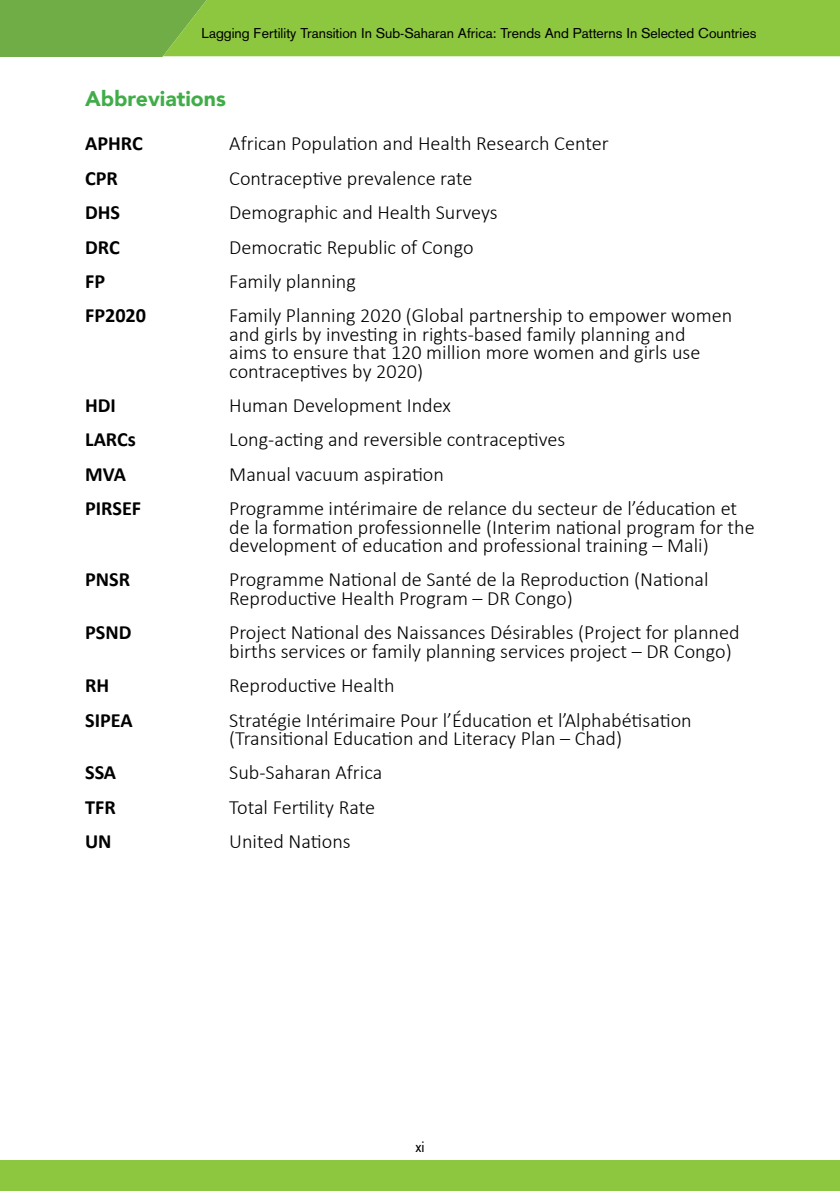
<style>
.page{position:relative;width:840px;height:1191px;background:#fff}
.page>*{position:absolute;margin:0;border:0;box-sizing:border-box;transform-origin:0 0}
.t1{font:900 21.2px "Avenir";color:#41ad49}
.t2{font:300 20.2px/18.4px "Calibri";color:#000}
.t3{font:700 20.2px "Calibri";color:#000}
.t4{font:14.8px "Akzidenz Grotesk";color:#000}
.t5{font:14px "Akzidenz Grotesk";color:#000}
</style>
<div class="page">
<div style="left:0;top:0;width:242px;height:56px;background:#70ad47"></div>
<svg style="left:160px;top:56px;width:679px;height:1px"></svg>
<div style="left:163px;top:0;width:676px;height:56px;background:#8dc63f"></div>
<div style="left:0;top:1160px;width:839px;height:31px;background:#8dc63f"></div>
<p class="t5" style="left:201px;top:25px;width:556px">Lagging Fertility Transition In Sub-Saharan Africa: Trends And Patterns In Selected Countries</p>
<p class="t1" style="left:85px;top:81px;width:142px">Abbreviations</p>
<p class="t3" style="left:85px;top:131px;width:59px">APHRC</p>
<p class="t2" style="left:229px;top:134px;width:381px">African Population and Health Research Center</p>
<p class="t3" style="left:85px;top:165px;width:34px">CPR</p>
<p class="t2" style="left:229px;top:169px;width:245px">Contraceptive prevalence rate</p>
<p class="t3" style="left:85px;top:199px;width:37px">DHS</p>
<p class="t2" style="left:229px;top:203px;width:270px">Demographic and Health Surveys</p>
<p class="t3" style="left:85px;top:234px;width:36px">DRC</p>
<p class="t2" style="left:229px;top:237px;width:246px">Democratic Republic of Congo</p>
<p class="t3" style="left:85px;top:268px;width:22px">FP</p>
<p class="t2" style="left:229px;top:272px;width:128px">Family planning</p>
<p class="t3" style="left:85px;top:303px;width:62px">FP2020</p>
<p class="t2" style="left:229px;top:306px;width:504px">Family Planning 2020 (Global partnership to empower women and girls by investing in rights-based family planning and<br>aims to ensure that 120 million more women and girls use contraceptives by 2020)</p>
<p class="t3" style="left:85px;top:392px;width:32px">HDI</p>
<p class="t2" style="left:229px;top:396px;width:223px">Human Development Index</p>
<p class="t3" style="left:85px;top:427px;width:52px">LARCs</p>
<p class="t2" style="left:229px;top:430px;width:337px">Long-acting and reversible contraceptives</p>
<p class="t3" style="left:85px;top:461px;width:42px">MVA</p>
<p class="t2" style="left:229px;top:465px;width:216px">Manual vacuum aspiration</p>
<p class="t3" style="left:85px;top:495px;width:58px">PIRSEF</p>
<p class="t2" style="left:229px;top:499px;width:526px">Programme intérimaire de relance du secteur de l’éducation et de la formation professionnelle (Interim national program for the development of education and professional training – Mali)</p>
<p class="t3" style="left:85px;top:567px;width:46px">PNSR</p>
<p class="t2" style="left:229px;top:570px;width:480px">Programme National de Santé de la Reproduction (National<br>Reproductive Health Program – DR Congo)</p>
<p class="t3" style="left:85px;top:619px;width:48px">PSND</p>
<p class="t2" style="left:229px;top:623px;width:511px">Project National des Naissances Désirables (Project for planned births services or family planning services project – DR Congo)</p>
<p class="t3" style="left:85px;top:672px;width:26px">RH</p>
<p class="t2" style="left:229px;top:676px;width:167px">Reproductive Health</p>
<p class="t3" style="left:85px;top:707px;width:49px">SIPEA</p>
<p class="t2" style="left:229px;top:710px;width:463px">Stratégie Intérimaire Pour l’Éducation et l’Alphabétisation (Transitional Education and Literacy Plan – Chad)</p>
<p class="t3" style="left:85px;top:759px;width:33px">SSA</p>
<p class="t2" style="left:229px;top:763px;width:154px">Sub-Saharan Africa</p>
<p class="t3" style="left:85px;top:794px;width:32px">TFR</p>
<p class="t2" style="left:229px;top:797px;width:147px">Total Fertility Rate</p>
<p class="t3" style="left:85px;top:828px;width:28px">UN</p>
<p class="t2" style="left:229px;top:832px;width:123px">United Nations</p>
<p class="t4" style="left:415px;top:1138px;width:11px">xi</p>
</div>
